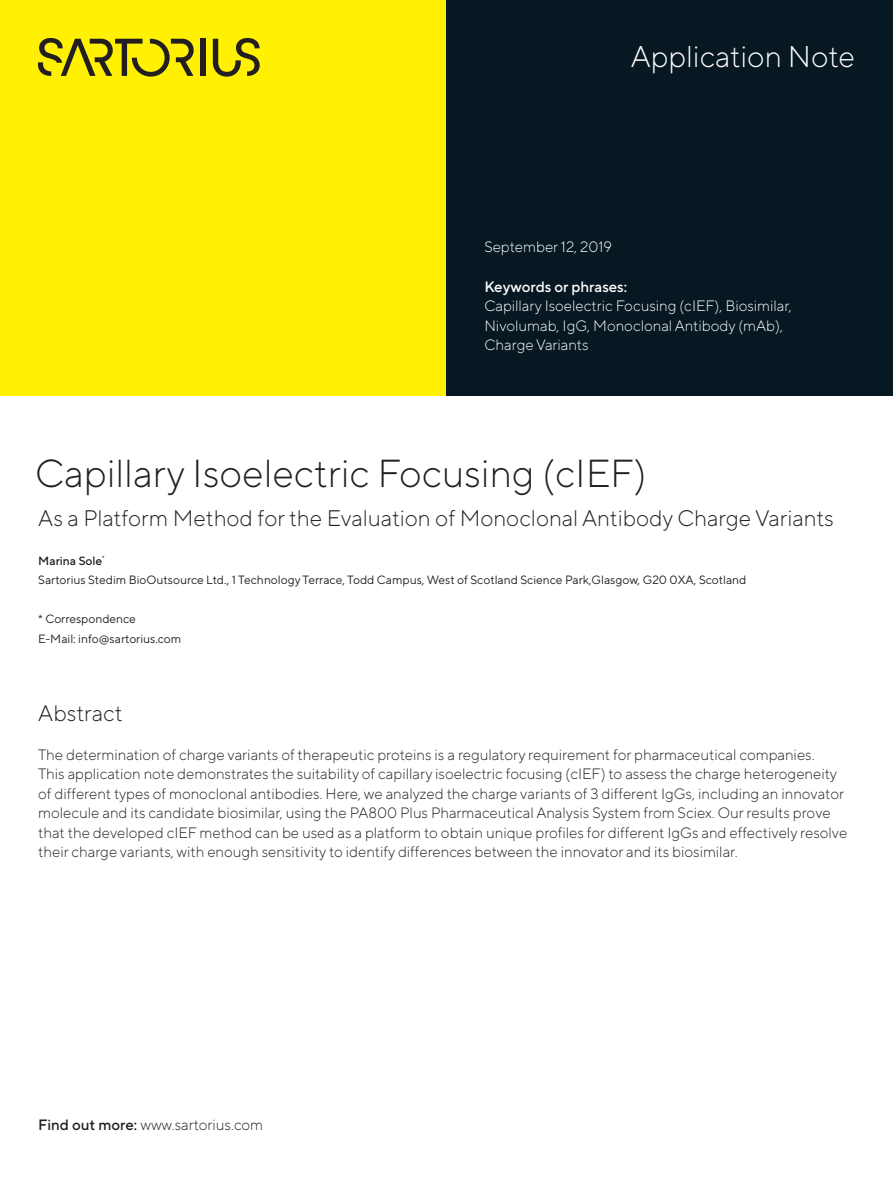
<style>
.page{position:relative;width:893px;height:1191px;background:#fff}
.page>*{position:absolute;margin:0;border:0;box-sizing:border-box;transform-origin:0 0}
.t1{font:300 39px "TT Norms Pro";color:#231f20}
.t2{font:300 30px "TT Norms Pro";color:#fff}
.t3{font:300 22.5px "TT Norms Pro";color:#231f20}
.t4{font:300 15px/19.5px "TT Norms Pro";color:#231f20}
.t5{font:300 15px/19.5px "TT Norms Pro";color:#fff}
.t6{font:500 15px "TT Norms Pro";color:#fff}
.t7{font:12px/19.5px "TT Norms Pro";color:#231f20}
.s1{font-weight:500}
</style>
<div class="page">
<div style="left:0;top:0;width:446px;height:395px;background:#fff101"></div>
<div style="left:446px;top:0;width:447px;height:395px;background:#071822"></div>
<div style="left:200px;top:39px;width:5px;height:37px;background:#231f20"></div>
<svg style="left:213px;top:38px;width:47px;height:39px"></svg>
<svg style="left:38px;top:38px;width:156px;height:39px"></svg>
<h2 class="t2" style="left:631px;top:35px;width:226px">Application Note</h2>
<p class="t5" style="left:484px;top:236px;width:129px">September 12, 2019</p>
<p class="t6" style="left:484px;top:275px;width:144px">Keywords or phrases:</p>
<p class="t5" style="left:484px;top:295px;width:309px">Capillary Isoelectric Focusing (cIEF), Biosimilar,<br>Nivolumab, IgG, Monoclonal Antibody (mAb),<br>Charge Variants</p>
<h1 class="t1" style="left:35px;top:445px;width:613px">Capillary Isoelectric Focusing (cIEF)</h1>
<h3 class="t3" style="left:38px;top:501px;width:797px">As a Platform Method for the Evaluation of Monoclonal Antibody Charge Variants</h3>
<p class="t7" style="left:38px;top:550px;width:710px"><span class="s1">Marina Sole</span><sup>*<br></sup>Sartorius Stedim BioOutsource Ltd., 1 Technology Terrace, Todd Campus, West of Scotland Science Park,Glasgow, G20 0XA, Scotland</p>
<p class="t7" style="left:38px;top:608px;width:145px">* Correspondence<br>E-Mail: info@sartorius.com</p>
<h3 class="t3" style="left:38px;top:696px;width:86px">Abstract</h3>
<p class="t4" style="left:38px;top:743px;width:811px">The determination of charge variants of therapeutic proteins is a regulatory requirement for pharmaceutical companies.<br>This application note demonstrates the suitability of capillary isoelectric focusing (cIEF) to assess the charge heterogeneity of different types of monoclonal antibodies. Here, we analyzed the charge variants of 3 different IgGs, including an innovator molecule and its candidate biosimilar, using the PA800 Plus Pharmaceutical Analysis System from Sciex. Our results prove that the developed cIEF method can be used as a platform to obtain unique profiles for different IgGs and effectively resolve their charge variants, with enough sensitivity to identify differences between the innovator and its biosimilar.</p>
<p class="t4" style="left:38px;top:1114px;width:226px"><span class="s1">Find out more:</span> www.sartorius.com</p>
</div>
